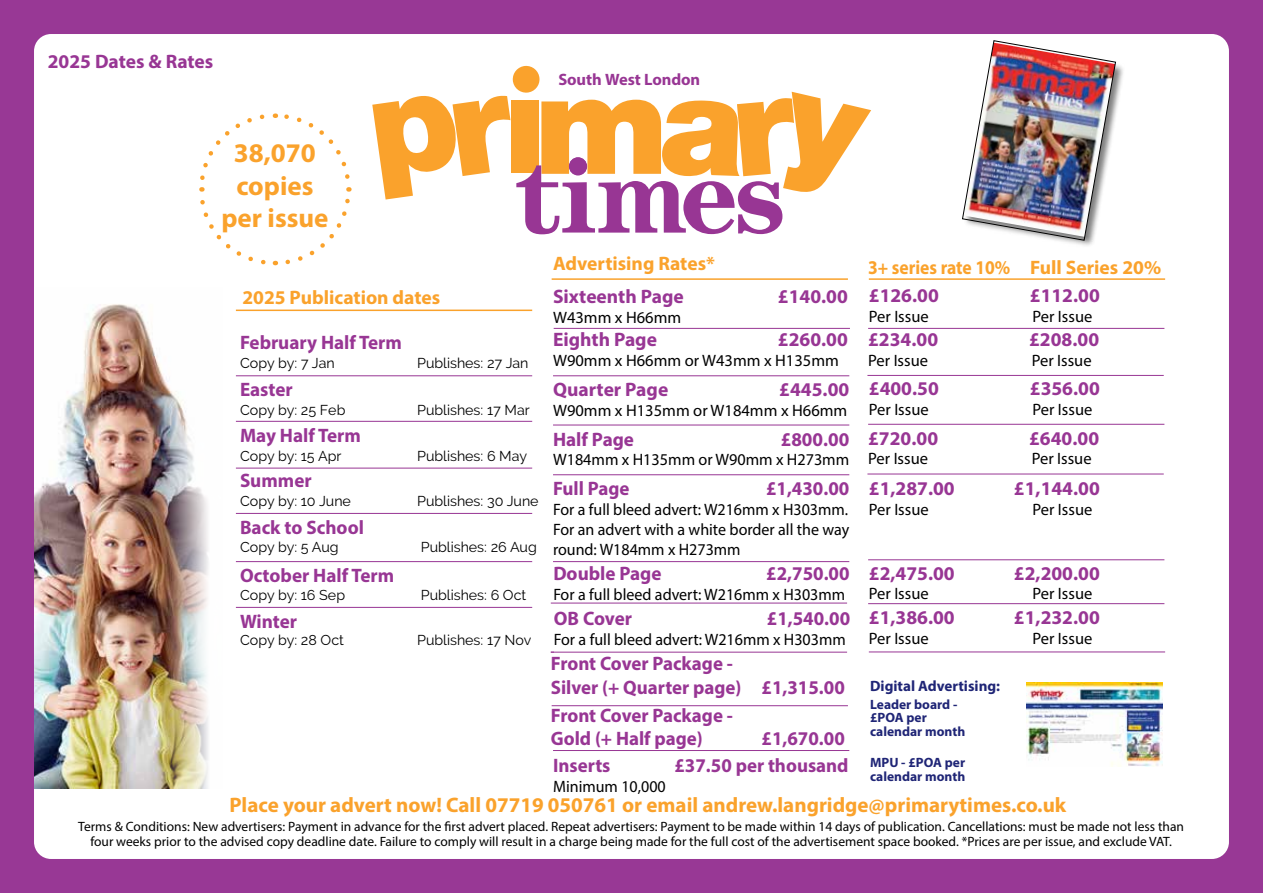
<style>
.page{position:relative;width:1263px;height:893px;background:#983895}
.page>*{position:absolute;margin:0;border:0;box-sizing:border-box;transform-origin:0 0}
.t1{font:700 27px/32.4px "Myriad Pro";color:#faa22c;text-align:center}
.t2{font:700 21px "Myriad Pro";color:#faa22c}
.t3{font:700 19.5px/23.4px "Myriad Pro";color:#983694}
.t4{font:700 19.5px "Myriad Pro";color:#faa22c}
.t5{font:700 19.5px "Myriad Pro";color:#faa22c;scale:.9 1}
.t6{font:16.5px/19.8px "Myriad Pro";color:#000;text-align:justify}
.t7{font:700 16.5px "Myriad Pro";letter-spacing:-.01em;color:#983694}
.t8{font:700 15px "Myriad Pro";color:#1f2576}
.t9{font:14.25px "Raleway";color:#000}
.t10{font:13.5px/15px "Myriad Pro";color:#000;text-align:center}
.t11{font:700 13.5px/13.5px "Myriad Pro";color:#1f2576}
</style>
<div class="page">
<div style="left:34px;top:34px;width:1195px;height:825px;background:#fff;border-radius:17px"></div>
<svg style="left:372px;top:65px;width:499px;height:169px"></svg>
<div style="left:569px;top:157px;width:18px;height:18px;background:#983694;border-radius:50%"></div>
<div style="left:963px;top:41px;width:162px;height:209px;background:#000;opacity:.5"></div>
<img style="left:962px;top:41px;width:154px;height:199px">
<svg style="left:553px;top:376px;width:295px;height:331px"></svg>
<div style="left:553px;top:381px;width:296px;height:44px;background:#fff"></div>
<div style="left:553px;top:431px;width:296px;height:43px;background:#fff"></div>
<div style="left:553px;top:481px;width:296px;height:80px;background:#fff"></div>
<div style="left:551px;top:656px;width:298px;height:48px;background:#fff"></div>
<hr style="left:553px;top:375px;width:296px;height:1px;background:#983694">
<hr style="left:553px;top:425px;width:296px;height:1px;background:#983694">
<hr style="left:553px;top:474px;width:296px;height:1px;background:#983694">
<hr style="left:553px;top:561px;width:296px;height:1px;background:#983694">
<hr style="left:552px;top:705px;width:296px;height:1px;background:#983694">
<hr style="left:553px;top:750px;width:296px;height:1px;background:#983694">
<hr style="left:867px;top:375px;width:297px;height:1px;background:#983694">
<hr style="left:868px;top:328px;width:296px;height:1px;background:#983694">
<hr style="left:868px;top:424px;width:296px;height:1px;background:#983694">
<hr style="left:868px;top:603px;width:296px;height:1px;background:#983694">
<hr style="left:868px;top:559px;width:296px;height:1px;background:#983694">
<hr style="left:869px;top:652px;width:296px;height:1px;background:#983694">
<hr style="left:867px;top:474px;width:297px;height:1px;background:#983694">
<img style="left:1026px;top:683px;width:136px;height:84px">
<div style="left:553px;top:565px;width:297px;height:44px;background:#fff"></div>
<div style="left:554px;top:610px;width:296px;height:44px;background:#fff"></div>
<hr style="left:551px;top:603px;width:296px;height:1px;background:#983694">
<hr style="left:551px;top:652px;width:296px;height:1px;background:#983694">
<div style="left:549px;top:610px;width:5px;height:37px;background:#fff"></div>
<div style="left:931px;top:249px;width:206px;height:31px;background:#fff"></div>
<hr style="left:554px;top:328px;width:296px;height:1px;background:#983694">
<hr style="left:236px;top:607px;width:296px;height:1px;background:#983694">
<hr style="left:236px;top:561px;width:296px;height:1px;background:#983694">
<hr style="left:236px;top:513px;width:296px;height:1px;background:#983694">
<hr style="left:236px;top:468px;width:296px;height:1px;background:#983694">
<hr style="left:236px;top:421px;width:296px;height:1px;background:#983694">
<hr style="left:236px;top:375px;width:296px;height:1px;background:#983694">
<hr style="left:236px;top:310px;width:296px;height:1px;background:#faa22c">
<hr style="left:552px;top:278px;width:296px;height:2px;background:#faa22c">
<hr style="left:869px;top:278px;width:296px;height:2px;background:#faa22c">
<svg style="left:199px;top:113px;width:153px;height:153px"></svg>
<img style="left:34px;top:304px;width:174px;height:484px">
<p class="t3" style="left:48px;top:49px;width:167px">2025 Dates &amp; Rates</p>
<p class="t7" style="left:558px;top:69px;width:143px">South West London</p>
<h1 class="t1" style="left:221px;top:136px;width:109px">38,070 copies per issue</h1>
<p class="t4" style="left:242px;top:285px;width:199px">2025 Publication dates</p>
<p class="t3" style="left:240px;top:330px;width:163px">February Half Term</p>
<p class="t9" style="left:240px;top:355px;width:96px">Copy by: 7 Jan</p>
<p class="t9" style="left:417px;top:355px;width:113px">Publishes: 27 Jan</p>
<p class="t3" style="left:240px;top:377px;width:54px">Easter</p>
<p class="t9" style="left:240px;top:402px;width:107px">Copy by: 25 Feb</p>
<p class="t9" style="left:417px;top:402px;width:114px">Publishes: 17 Mar</p>
<p class="t3" style="left:240px;top:423px;width:122px">May Half Term</p>
<p class="t9" style="left:240px;top:448px;width:103px">Copy by: 15 Apr</p>
<p class="t9" style="left:417px;top:448px;width:111px">Publishes: 6 May</p>
<p class="t3" style="left:240px;top:469px;width:73px">Summer</p>
<p class="t9" style="left:240px;top:493px;width:112px">Copy by: 10 June</p>
<p class="t9" style="left:417px;top:493px;width:123px">Publishes: 30 June</p>
<p class="t3" style="left:240px;top:515px;width:125px">Back to School</p>
<p class="t9" style="left:240px;top:539px;width:100px">Copy by: 5 Aug</p>
<p class="t9" style="left:421px;top:539px;width:118px">Publishes: 26 Aug</p>
<p class="t3" style="left:240px;top:563px;width:156px">October Half Term</p>
<p class="t9" style="left:240px;top:586px;width:106px">Copy by: 16 Sep</p>
<p class="t9" style="left:421px;top:586px;width:107px">Publishes: 6 Oct</p>
<p class="t3" style="left:240px;top:609px;width:59px">Winter</p>
<p class="t9" style="left:240px;top:631px;width:105px">Copy by: 28 Oct</p>
<p class="t9" style="left:417px;top:631px;width:116px">Publishes: 17 Nov</p>
<p class="t4" style="left:553px;top:251px;width:163px">Advertising Rates*</p>
<p class="t3" style="left:553px;top:284px;width:132px">Sixteenth Page</p>
<p class="t3" style="left:778px;top:284px;width:72px">£140.00</p>
<p class="t6" style="left:553px;top:307px;width:130px">W43mm x H66mm</p>
<p class="t3" style="left:553px;top:327px;width:105px">Eighth Page</p>
<p class="t3" style="left:778px;top:327px;width:72px">£260.00</p>
<p class="t6" style="left:553px;top:350px;width:287px">W90mm x H66mm or W43mm x H135mm</p>
<p class="t3" style="left:553px;top:377px;width:117px">Quarter Page</p>
<p class="t3" style="left:779px;top:377px;width:72px">£445.00</p>
<p class="t6" style="left:553px;top:400px;width:296px">W90mm x H135mm or W184mm x H66mm</p>
<p class="t3" style="left:553px;top:427px;width:83px">Half Page</p>
<p class="t3" style="left:781px;top:427px;width:70px">£800.00</p>
<p class="t6" style="left:553px;top:450px;width:298px">W184mm x H135mm or W90mm x H273mm</p>
<p class="t3" style="left:553px;top:476px;width:78px">Full Page</p>
<p class="t3" style="left:766px;top:476px;width:85px">£1,430.00</p>
<p class="t6" style="left:553px;top:499px;width:298px">For a full bleed advert: W216mm x H303mm.<br>For an advert with a white border all the way round: W184mm x H273mm</p>
<p class="t3" style="left:553px;top:561px;width:110px">Double Page</p>
<p class="t3" style="left:766px;top:561px;width:85px">£2,750.00</p>
<p class="t6" style="left:553px;top:584px;width:293px">For a full bleed advert: W216mm x H303mm</p>
<p class="t3" style="left:554px;top:606px;width:80px">OB Cover</p>
<p class="t3" style="left:767px;top:606px;width:85px">£1,540.00</p>
<p class="t6" style="left:554px;top:629px;width:293px">For a full bleed advert: W216mm x H303mm</p>
<p class="t3" style="left:551px;top:651px;width:295px">Front Cover Package -<br>Silver (+ Quarter page) £1,315.00</p>
<p class="t3" style="left:551px;top:703px;width:184px">Front Cover Package -<br>Gold (+ Half page)</p>
<p class="t3" style="left:761px;top:726px;width:85px">£1,670.00</p>
<p class="t3" style="left:553px;top:753px;width:59px">Inserts</p>
<p class="t3" style="left:674px;top:753px;width:176px">£37.50 per thousand</p>
<p class="t6" style="left:553px;top:776px;width:114px">Minimum 10,000</p>
<p class="t5" style="left:868px;top:254px;width:327px">3+ series rate 10% Full Series 20%</p>
<p class="t3" style="left:869px;top:283px;width:72px">£126.00</p>
<p class="t3" style="left:1030px;top:283px;width:72px">£112.00</p>
<p class="t6" style="left:869px;top:306px;width:61px">Per Issue</p>
<p class="t6" style="left:1032px;top:306px;width:61px">Per Issue</p>
<p class="t3" style="left:868px;top:327px;width:72px">£234.00</p>
<p class="t3" style="left:1029px;top:327px;width:72px">£208.00</p>
<p class="t6" style="left:868px;top:350px;width:61px">Per Issue</p>
<p class="t6" style="left:1032px;top:350px;width:61px">Per Issue</p>
<p class="t3" style="left:869px;top:376px;width:72px">£400.50</p>
<p class="t3" style="left:1030px;top:376px;width:72px">£356.00</p>
<p class="t6" style="left:869px;top:399px;width:61px">Per Issue</p>
<p class="t6" style="left:1032px;top:399px;width:61px">Per Issue</p>
<p class="t3" style="left:868px;top:426px;width:72px">£720.00</p>
<p class="t3" style="left:1029px;top:426px;width:72px">£640.00</p>
<p class="t6" style="left:868px;top:449px;width:61px">Per Issue</p>
<p class="t6" style="left:1032px;top:449px;width:61px">Per Issue</p>
<p class="t3" style="left:869px;top:476px;width:87px">£1,287.00</p>
<p class="t3" style="left:1014px;top:476px;width:87px">£1,144.00</p>
<p class="t6" style="left:869px;top:499px;width:61px">Per Issue</p>
<p class="t6" style="left:1032px;top:499px;width:61px">Per Issue</p>
<p class="t3" style="left:869px;top:561px;width:87px">£2,475.00</p>
<p class="t3" style="left:1014px;top:561px;width:87px">£2,200.00</p>
<p class="t6" style="left:869px;top:584px;width:61px">Per Issue</p>
<p class="t6" style="left:1032px;top:584px;width:61px">Per Issue</p>
<p class="t3" style="left:869px;top:605px;width:87px">£1,386.00</p>
<p class="t3" style="left:1014px;top:605px;width:87px">£1,232.00</p>
<p class="t6" style="left:869px;top:628px;width:61px">Per Issue</p>
<p class="t6" style="left:1032px;top:628px;width:61px">Per Issue</p>
<p class="t8" style="left:870px;top:676px;width:132px">Digital Advertising:</p>
<p class="t11" style="left:870px;top:697px;width:97px">Leader board - £POA per calendar month</p>
<p class="t11" style="left:870px;top:755px;width:97px">MPU - £POA per calendar month</p>
<p class="t2" style="left:229px;top:791px;width:838px">Place your advert now! Call 07719 050761 or email andrew.langridge@primarytimes.co.uk</p>
<p class="t10" style="left:78px;top:819px;width:1107px">Terms &amp; Conditions: New advertisers: Payment in advance for the first advert placed. Repeat advertisers: Payment to be made within 14 days of publication. Cancellations: must be made not less than four weeks prior to the advised copy deadline date. Failure to comply will result in a charge being made for the full cost of the advertisement space booked. *Prices are per issue, and exclude VAT.</p>
</div>
